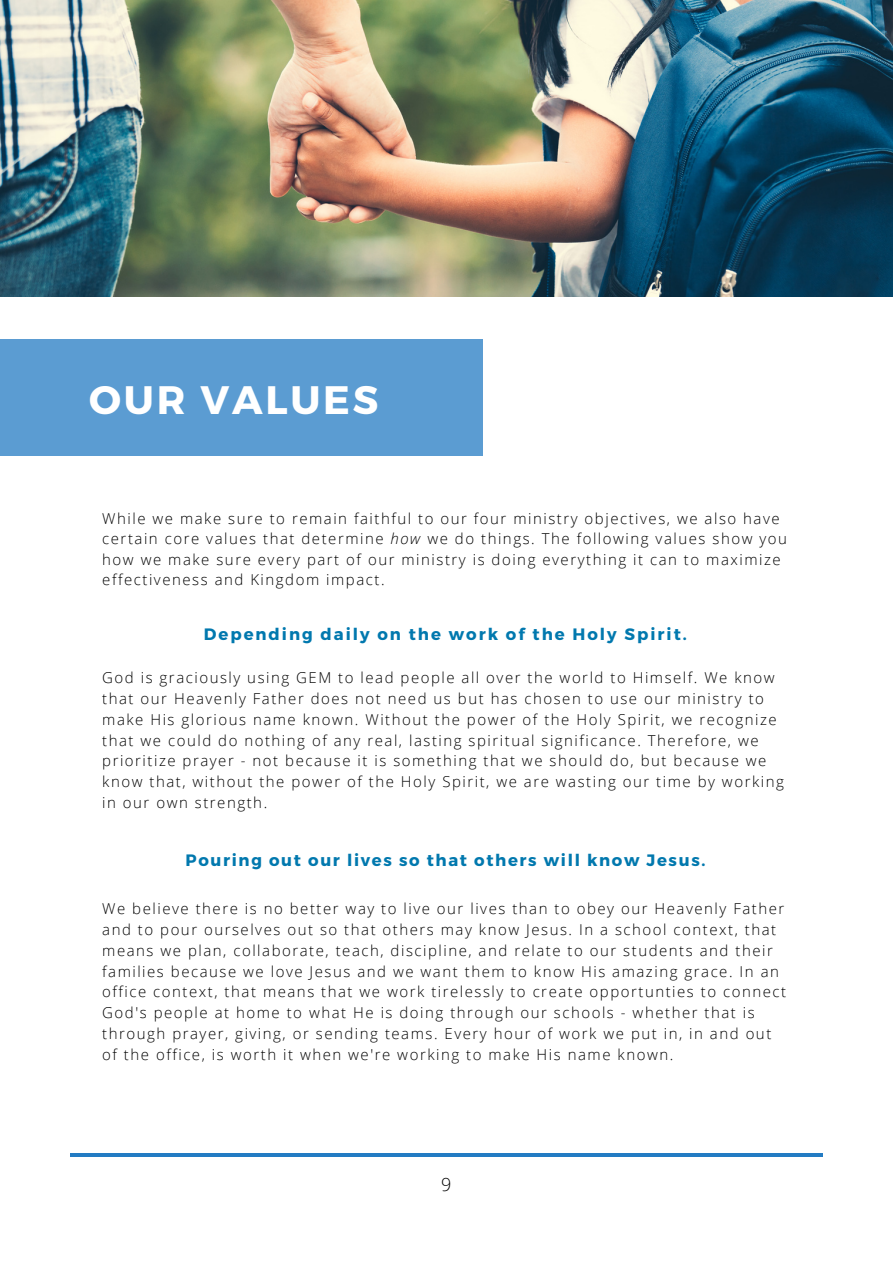
<style>
.page{position:relative;width:893px;height:1264px;background:#fff}
.page>*{position:absolute;margin:0;border:0;box-sizing:border-box;transform-origin:0 0}
.t1{font:700 39.6px "Montserrat";letter-spacing:.07em;color:#fff}
.t2{font:300 18px "Open Sans";color:#000}
.t3{font:700 16.5px "Montserrat";letter-spacing:.1em;color:#0178ae}
.t4{font:700 16.5px "Montserrat";letter-spacing:.12em;color:#0178ae}
.t5{font:300 15px/20.9px "Open Sans";letter-spacing:.1em;color:#000}
.s1{font-style:italic}
</style>
<div class="page">
<img style="left:0;top:0;width:892px;height:296px">
<div style="left:0;top:340px;width:483px;height:115px;background:#5b9cd2"></div>
<hr style="left:70px;top:1153px;width:752px;height:3px;background:#237bc3">
<p class="t1" style="left:89px;top:374px;width:290px">OUR VALUES</p>
<p class="t5" style="left:102px;top:508px;width:686px;line-height:20.2px">While we make sure to remain faithful to our four ministry objectives, we also have certain core values that determine <span class="s1">how</span> we do things. The following values show you how we make sure every part of our ministry is doing everything it can to maximize effectiveness and Kingdom impact.</p>
<p class="t4" style="left:204px;top:623px;width:484px">Depending daily on the work of the Holy Spirit.</p>
<p class="t5" style="left:102px;top:666px;width:683px">God is graciously using GEM to lead people all over the world to Himself. We know that our Heavenly Father does not need us but has chosen to use our ministry to make His glorious name known. Without the power of the Holy Spirit, we recognize that we could do nothing of any real, lasting spiritual significance. Therefore, we prioritize prayer - not because it is something that we should do, but because we know that, without the power of the Holy Spirit, we are wasting our time by working in our own strength.</p>
<p class="t3" style="left:185px;top:849px;width:521px">Pouring out our lives so that others will know Jesus.</p>
<p class="t5" style="left:102px;top:897px;width:685px">We believe there is no better way to live our lives than to obey our Heavenly Father and to pour ourselves out so that others may know Jesus. In a school context, that means we plan, collaborate, teach, discipline, and relate to our students and their families because we love Jesus and we want them to know His amazing grace. In an office context, that means that we work tirelessly to create opportunties to connect God's people at home to what He is doing through our schools - whether that is through prayer, giving, or sending teams. Every hour of work we put in, in and out of the office, is worth it when we're working to make His name known.</p>
<p class="t2" style="left:441px;top:1171px;width:12px">9</p>
</div>
